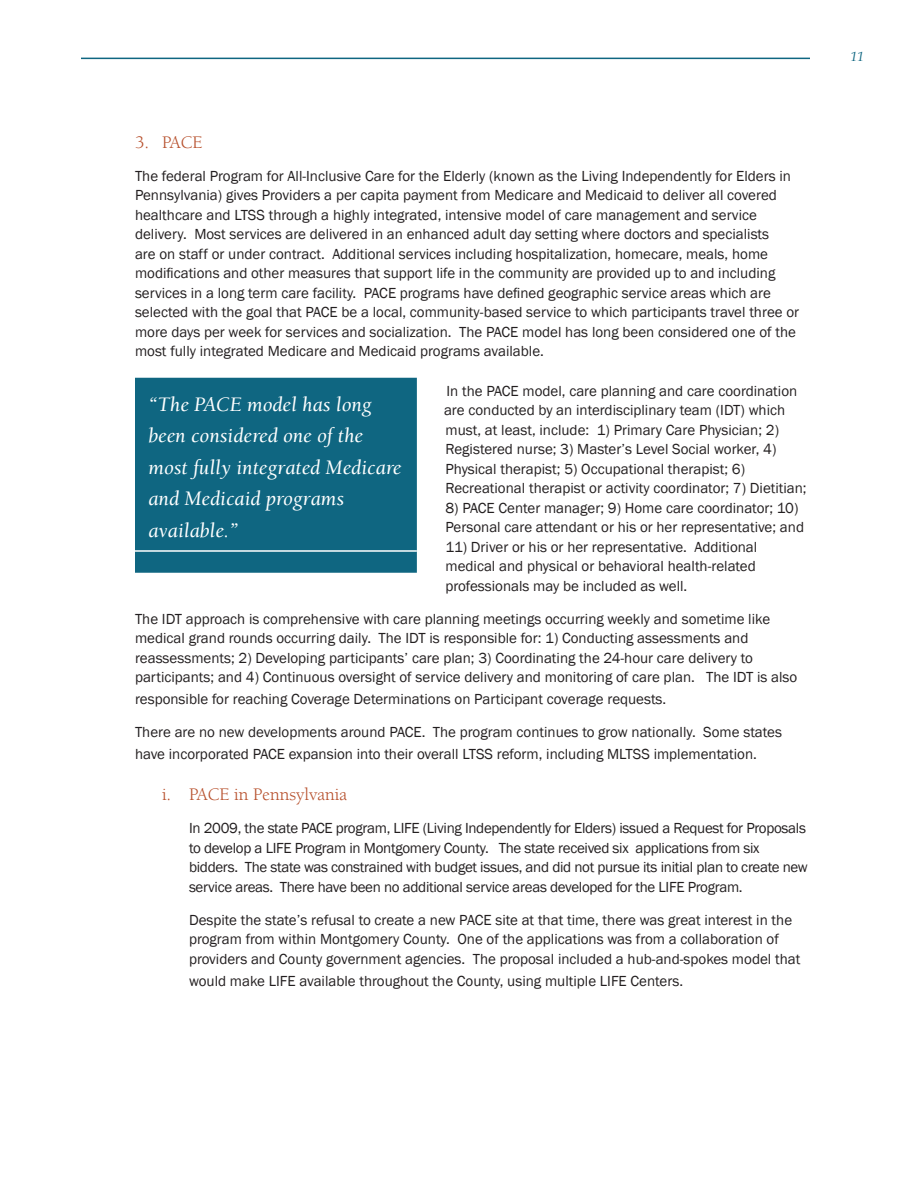
<style>
.page{position:relative;width:918px;height:1188px;background:#fff}
.page>*{position:absolute;margin:0;border:0;box-sizing:border-box;transform-origin:0 0}
.t1{font:italic 21px/31.5px "Berkeley LT";color:#fff}
.t2{font:18px "Berkeley LT";color:#b64e2a}
.Indent_copy__5{font:15px/19.5px "Franklin Gothic";color:#231f20}
.Indent_copy_1{font:15px/19.5px "Franklin Gothic";letter-spacing:-.02em;color:#231f20}
.Indent_copy_1-2{font:15px/19.5px "Franklin Gothic";color:#231f20}
.t3{font:italic 13.5px "Book Antiqua";color:#0f6681}
</style>
<div class="page">
<hr style="left:81px;top:58px;width:729px;height:1px;background:#0f6681">
<div style="left:135px;top:378px;width:282px;height:195px;background:#0f6681"></div>
<hr style="left:122px;top:550px;width:295px;height:2px;background:#fff">
<p class="t2" style="left:135px;top:133px;width:69px">3. PACE</p>
<p class="Indent_copy__5" style="left:135px;top:166px;width:666px">The federal Program for All-Inclusive Care for the Elderly (known as the Living Independently for Elders in Pennsylvania) gives Providers a per capita payment from Medicare and Medicaid to deliver all covered healthcare and LTSS through a highly integrated, intensive model of care management and service delivery. Most services are delivered in an enhanced adult day setting where doctors and specialists<br>are on staff or under contract. Additional services including hospitalization, homecare, meals, home modifications and other measures that support life in the community are provided up to and including services in a long term care facility. PACE programs have defined geographic service areas which are selected with the goal that PACE be a local, community-based service to which participants travel three or more days per week for services and socialization. The PACE model has long been considered one of the most fully integrated Medicare and Medicaid programs available.</p>
<p class="t1" style="left:148px;top:389px;width:255px">“The PACE model has long been considered one of the most fully integrated Medicare and Medicaid programs available.”</p>
<p class="Indent_copy__5" style="left:444px;top:382px;width:364px">In the PACE model, care planning and care coordination are conducted by an interdisciplinary team (IDT) which must, at least, include: 1) Primary Care Physician; 2)<br>Registered nurse; 3) Master’s Level Social worker, 4)<br>Physical therapist; 5) Occupational therapist; 6)<br>Recreational therapist or activity coordinator; 7) Dietitian;</p>
<p class="Indent_copy__5" style="left:446px;top:499px;width:360px">8) PACE Center manager; 9) Home care coordinator; 10)<br>Personal care attendant or his or her representative; and</p>
<p class="Indent_copy__5" style="left:446px;top:538px;width:313px;text-align:justify">11) Driver or his or her representative. Additional medical and physical or behavioral health-related professionals may be included as well.</p>
<p class="Indent_copy__5" style="left:135px;top:610px;width:664px">The IDT approach is comprehensive with care planning meetings occurring weekly and sometime like medical grand rounds occurring daily. The IDT is responsible for: 1) Conducting assessments and reassessments; 2) Developing participants’ care plan; 3) Coordinating the 24-hour care delivery to participants; and 4) Continuous oversight of service delivery and monitoring of care plan. The IDT is also</p>
<p class="Indent_copy__5" style="left:135px;top:690px;width:533px">responsible for reaching Coverage Determinations on Participant coverage requests.</p>
<p class="Indent_copy__5" style="left:135px;top:722px;width:649px;line-height:21.6px">There are no new developments around PACE. The program continues to grow nationally. Some states have incorporated PACE expansion into their overall LTSS reform, including MLTSS implementation.</p>
<p class="t2" style="left:162px;top:785px;width:187px">i. PACE in Pennsylvania</p>
<p class="Indent_copy_1" style="left:189px;top:819px;width:620px">In 2009, the state PACE program, LIFE (Living Independently for Elders) issued a Request for Proposals to develop a LIFE Program in Montgomery County. The state received six applications from six bidders. The state was constrained with budget issues, and did not pursue its initial plan to create new service areas. There have been no additional service areas developed for the LIFE Program.</p>
<p class="Indent_copy_1-2" style="left:189px;top:911px;width:613px">Despite the state’s refusal to create a new PACE site at that time, there was great interest in the program from within Montgomery County. One of the applications was from a collaboration of providers and County government agencies. The proposal included a hub-and-spokes model that</p>
<p class="Indent_copy_1-2" style="left:189px;top:971px;width:496px">would make LIFE available throughout the County, using multiple LIFE Centers.</p>
<p class="t3" style="left:850px;top:47px;width:15px">11</p>
</div>
